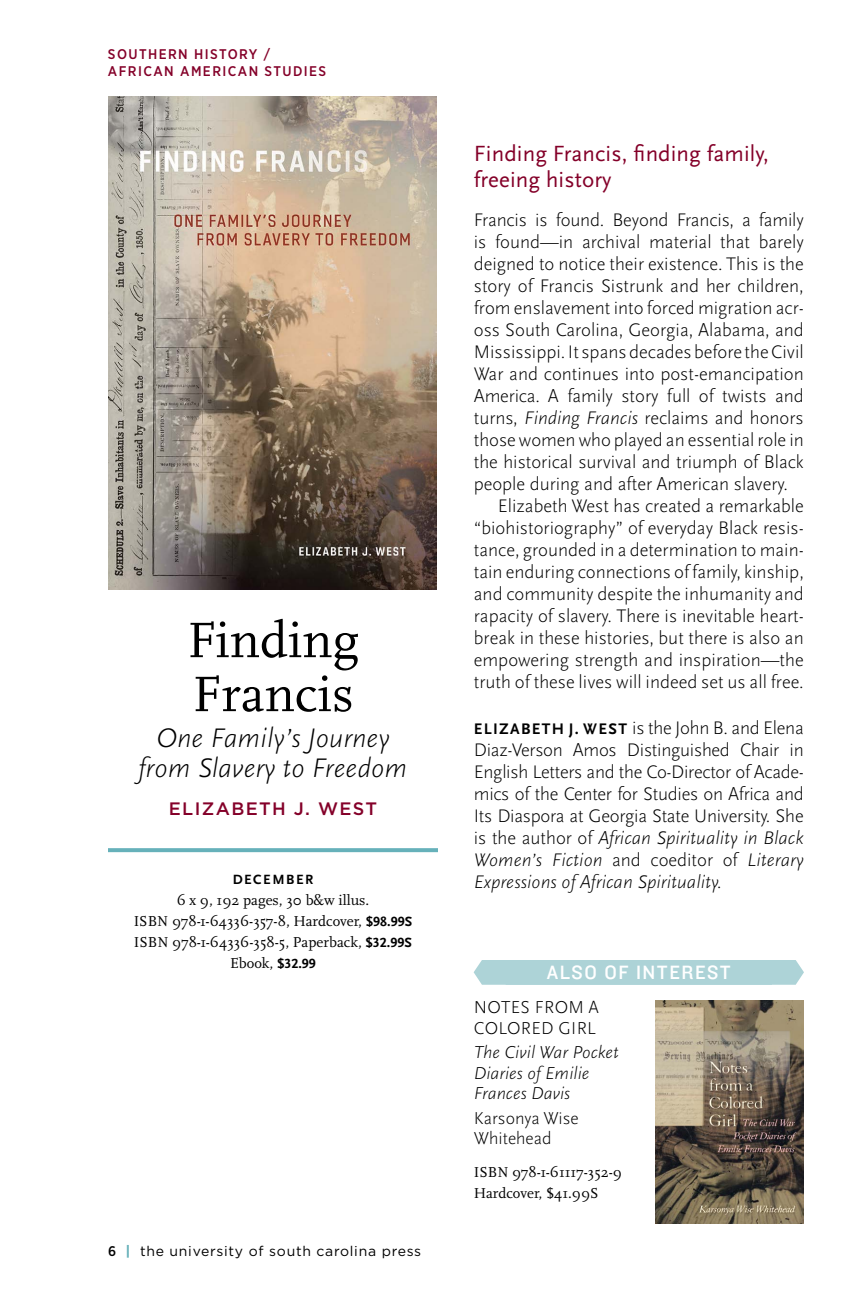
<style>
.page{position:relative;width:864px;height:1296px;background:#fff}
.page>*{position:absolute;margin:0;border:0;box-sizing:border-box;transform-origin:0 0}
.t1{font:52px/54px "Scala Pro";color:#000}
.t2{font:italic 300 28px/30px "Scala Sans Pro";color:#000;text-align:center}
.t3{font:23px/26px "Scala Sans Pro";letter-spacing:.005em;color:#840029}
.t4{font:20px "Knockout HTF31 Junior Middlewt";letter-spacing:.075em;color:#fff}
.t5{font:300 19px/22px "Scala Sans Pro";color:#000;text-align:justify}
.t6{font:italic 300 18px/20.6px "Scala Sans Pro";color:#000}
.t7{font:300 18px/20.6px "Scala Sans Pro";color:#000}
.t8{font:500 18px "Gotham";letter-spacing:.075em;color:#840029}
.t9{font:15px/21px "Scala Pro";color:#000;text-align:center}
.t10{font:500 14px/16.8px "Gotham Narrow";letter-spacing:.1em;color:#840029}
.t11{font:14px "Gotham";letter-spacing:.05em;color:#000}
.t12{font:700 14px "Scala Sans Pro";letter-spacing:.11em;color:#000}
.s1{font-family:"Scala Sans Pro";font-weight:700;font-size:14px}
.s2{font-family:"Gotham Narrow";font-weight:500}
.s3{font-family:"Gotham Narrow";font-weight:900;color:#66b1ba}
.s4{font-style:italic}
.s5{font-weight:700;font-size:16px}
</style>
<div class="page">
<img style="left:108px;top:96px;width:329px;height:494px">
<svg style="left:108px;top:848px;width:330px;height:4px"></svg>
<img style="left:655px;top:1000px;width:149px;height:223px">
<div style="left:474px;top:960px;width:330px;height:25px;background:#add3d7"></div>
<p class="t10" style="left:108px;top:46px;width:220px">SOUTHERN HISTORY /<br>AFRICAN AMERICAN STUDIES</p>
<h1 class="t1" style="left:187px;top:614px;width:173px">Finding<br>Francis</h1>
<h2 class="t2" style="left:138px;top:723px;width:271px">One Family’s Journey from Slavery to Freedom</h2>
<p class="t8" style="left:169px;top:797px;width:210px">ELIZABETH J. WEST</p>
<p class="t12" style="left:233px;top:872px;width:82px">DECEMBER</p>
<p class="t9" style="left:134px;top:890px;width:280px">6 x 9, 192 pages, 30 b&amp;w illus.<br>ISBN 978-1-64336-357-8, Hardcover, <span class="s1">$98.99S </span>ISBN 978-1-64336-358-5, Paperback, <span class="s1">$32.99S </span>Ebook, <span class="s1">$32.99</span></p>
<p class="t11" style="left:108px;top:1242px;width:315px"><span class="s2">6</span> <span class="s3">|</span> the university of south carolina press</p>
<p class="t3" style="left:474px;top:140px;width:297px">Finding Francis, finding family, freeing history</p>
<p class="t5" style="left:474px;top:209px;width:332px">Francis is found. Beyond Francis, a family</p>
<p class="t5" style="left:474px;top:231px;width:331px">is found—in archival material that barely</p>
<p class="t5" style="left:474px;top:253px;width:332px">deigned to notice their existence. This is the</p>
<p class="t5" style="left:474px;top:275px;width:331px">story of Francis Sistrunk and her children,</p>
<p class="t5" style="left:474px;top:297px;width:331px">from enslavement into forced migration acr-</p>
<p class="t5" style="left:474px;top:319px;width:332px">oss South Carolina, Georgia, Alabama, and</p>
<p class="t5" style="left:474px;top:341px;width:332px">Mississippi. It spans decades before the Civil</p>
<p class="t5" style="left:474px;top:363px;width:332px">War and continues into post-emancipation</p>
<p class="t5" style="left:474px;top:385px;width:331px">America. A family story full of twists and</p>
<p class="t5" style="left:474px;top:407px;width:331px">turns, <span class="s4">Finding Francis</span> reclaims and honors</p>
<p class="t5" style="left:474px;top:429px;width:332px">those women who played an essential role in</p>
<p class="t5" style="left:474px;top:451px;width:332px">the historical survival and triumph of Black</p>
<p class="t5" style="left:474px;top:473px;width:316px">people during and after American slavery.</p>
<p class="t5" style="left:498px;top:495px;width:307px">Elizabeth West has created a remarkable</p>
<p class="t5" style="left:474px;top:517px;width:332px">“biohistoriography” of everyday Black resis-</p>
<p class="t5" style="left:474px;top:539px;width:331px">tance, grounded in a determination to main-</p>
<p class="t5" style="left:474px;top:561px;width:332px">tain enduring connections of family, kinship,</p>
<p class="t5" style="left:474px;top:583px;width:331px">and community despite the inhumanity and</p>
<p class="t5" style="left:474px;top:605px;width:332px">rapacity of slavery. There is inevitable heart-</p>
<p class="t5" style="left:474px;top:627px;width:332px">break in these histories, but there is also an</p>
<p class="t5" style="left:474px;top:649px;width:331px">empowering strength and inspiration—the</p>
<p class="t5" style="left:474px;top:671px;width:332px">truth of these lives will indeed set us all free.</p>
<p class="t5" style="left:474px;top:717px;width:332px"><span class="s5">ELIZABETH J. WEST</span> is the John B. and Elena Diaz-Verson Amos Distinguished Chair in English Letters and the Co-Director of Acade&shy;mics of the Center for Studies on Africa and Its Diaspora at Georgia State University. She is the author of <span class="s4">African Spirituality in Black Women’s Fiction</span> and coeditor of <span class="s4">Literary Expressions of African Spirituality.</span></p>
<p class="t4" style="left:547px;top:962px;width:186px">ALSO OF INTEREST</p>
<p class="t7" style="left:474px;top:997px;width:127px">NOTES FROM A<br>COLORED GIRL</p>
<p class="t6" style="left:474px;top:1042px;width:147px">The Civil War Pocket<br>Diaries of Emilie<br>Frances Davis</p>
<p class="t7" style="left:474px;top:1108px;width:106px">Karsonya Wise<br>Whitehead</p>
<p class="t9" style="left:474px;top:1162px;width:150px;text-align:left">ISBN 978-1-61117-352-9<br>Hardcover, $41.99S</p>
</div>
